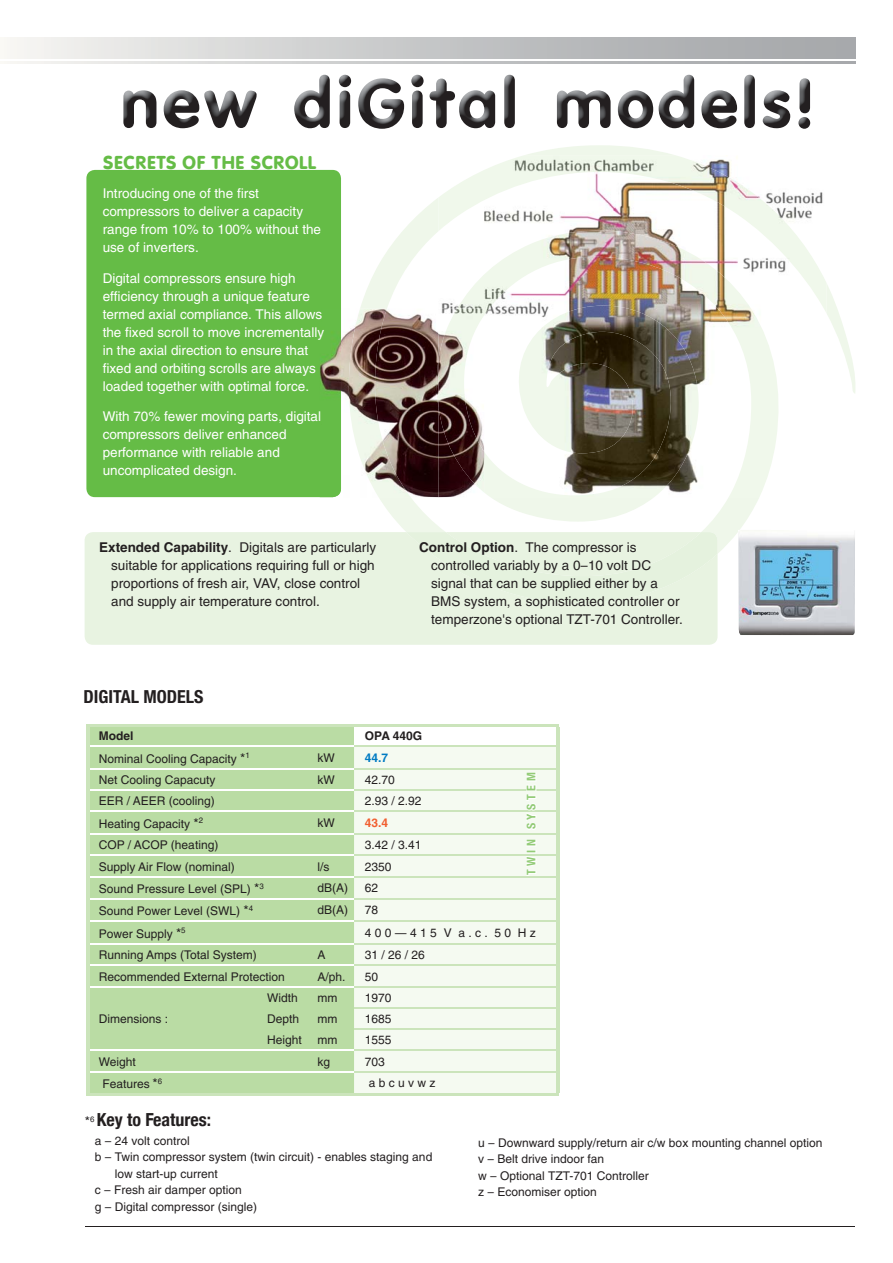
<style>
.page{position:relative;width:893px;height:1263px;background:#fff}
.page>*{position:absolute;margin:0;border:0;box-sizing:border-box;transform-origin:0 0}
.t1{font:19.5px "VAG Round";color:#65bc46}
.t2{font:700 condensed 18px "Helvetica Neue";color:#231f20}
.t3{font:700 condensed 18px "Helvetica Neue";color:#231f20}
.t4{font:13.5px/18px "Helvetica";color:#fff}
.t5{font:13.5px/18px "Helvetica";color:#231f20}
.t6{font:12px/16.5px "Helvetica";color:#231f20}
.t7{font:700 12px "Helvetica";color:#231f20}
.t8{font:700 condensed 12px "Helvetica Neue";letter-spacing:.3em;color:#93cb77}
.t9{font:700 12px "Helvetica";color:#007bc3}
.t10{font:700 12px "Helvetica";color:#f15f30}
.s1{font-weight:700}
.s2{font-size:13.5px}
</style>
<div class="page">
<svg style="left:360px;top:145px;width:495px;height:409px"></svg>
<div style="left:86px;top:170px;width:255px;height:327px;background:#65bc46;border-radius:9px"></div>
<div style="left:85px;top:532px;width:632px;height:113px;background:#e8f3e1"></div>
<div style="left:406px;top:532px;width:311px;height:71px;background:#e8f3e1"></div>
<img style="left:738px;top:530px;width:117px;height:105px">
<img style="left:438px;top:155px;width:388px;height:342px">
<img style="left:341px;top:332px;width:7px;height:65px">
<img style="left:348px;top:309px;width:136px;height:188px">
<img style="left:320px;top:340px;width:21px;height:157px">
<svg style="left:320px;top:411px;width:1px;height:13px"></svg>
<img style="left:438px;top:309px;width:46px;height:184px">
<div style="left:0;top:37px;width:855px;height:21px;background:linear-gradient(to right,#f2f2ef,#9ea1a4)"></div>
<svg style="left:4px;top:62px;width:851px;height:1px"></svg>
<img style="left:123px;top:75px;width:687px;height:53px">
<div style="left:90px;top:727px;width:264px;height:366px;background:#badca4"></div>
<div style="left:354px;top:747px;width:202px;height:346px;background:#f5faf1"></div>
<hr style="left:90px;top:746px;width:264px;height:1px;background:#fff">
<hr style="left:90px;top:768px;width:264px;height:2px;background:#fff">
<hr style="left:90px;top:789px;width:264px;height:2px;background:#fff">
<hr style="left:90px;top:811px;width:264px;height:1px;background:#fff">
<hr style="left:90px;top:833px;width:264px;height:2px;background:#fff">
<hr style="left:90px;top:854px;width:264px;height:2px;background:#fff">
<hr style="left:90px;top:876px;width:264px;height:1px;background:#fff">
<hr style="left:90px;top:898px;width:264px;height:2px;background:#fff">
<hr style="left:90px;top:921px;width:264px;height:1px;background:#fff">
<hr style="left:90px;top:943px;width:264px;height:2px;background:#fff">
<hr style="left:90px;top:964px;width:264px;height:2px;background:#fff">
<hr style="left:90px;top:986px;width:264px;height:1px;background:#fff">
<hr style="left:90px;top:1050px;width:264px;height:1px;background:#fff">
<hr style="left:90px;top:1071px;width:264px;height:1px;background:#fff">
<hr style="left:87px;top:724px;width:472px;height:3px;background:#cbe4bb">
<hr style="left:87px;top:727px;width:3px;height:366px;background:#cbe4bb">
<hr style="left:87px;top:1093px;width:472px;height:3px;background:#cbe4bb">
<hr style="left:354px;top:746px;width:202px;height:1px;background:#cbe4bb">
<hr style="left:354px;top:768px;width:202px;height:2px;background:#cbe4bb">
<hr style="left:354px;top:789px;width:202px;height:2px;background:#cbe4bb">
<hr style="left:354px;top:811px;width:202px;height:1px;background:#cbe4bb">
<hr style="left:354px;top:833px;width:202px;height:2px;background:#cbe4bb">
<hr style="left:354px;top:854px;width:202px;height:2px;background:#cbe4bb">
<hr style="left:354px;top:876px;width:202px;height:1px;background:#cbe4bb">
<hr style="left:354px;top:898px;width:202px;height:2px;background:#cbe4bb">
<hr style="left:354px;top:964px;width:202px;height:2px;background:#cbe4bb">
<hr style="left:354px;top:986px;width:202px;height:1px;background:#cbe4bb">
<hr style="left:354px;top:1007px;width:202px;height:2px;background:#cbe4bb">
<hr style="left:354px;top:1028px;width:202px;height:2px;background:#cbe4bb">
<hr style="left:354px;top:1050px;width:202px;height:1px;background:#cbe4bb">
<hr style="left:354px;top:1071px;width:202px;height:1px;background:#cbe4bb">
<hr style="left:354px;top:921px;width:202px;height:1px;background:#cbe4bb">
<hr style="left:354px;top:943px;width:202px;height:2px;background:#cbe4bb">
<hr style="left:556px;top:727px;width:3px;height:194px;background:#cbe4bb">
<hr style="left:556px;top:921px;width:3px;height:172px;background:#cbe4bb">
<hr style="left:85px;top:1226px;width:770px;height:1px;background:#231f20">
<h1 class="t1" style="left:103px;top:155px;width:215px">SECRETS OF THE SCROLL</h1>
<p class="t4" style="left:103px;top:185px;width:220px">Introducing one of the first compressors to deliver a capacity range from 10% to 100% without the use of inverters.</p>
<p class="t4" style="left:103px;top:270px;width:223px">Digital compressors ensure high efficiency through a unique feature termed axial compliance. This allows the fixed scroll to move incrementally in the axial direction to ensure that fixed and orbiting scrolls are always loaded together with optimal force.</p>
<p class="t4" style="left:103px;top:409px;width:220px">With 70% fewer moving parts, digital compressors deliver enhanced performance with reliable and uncomplicated design.</p>
<p class="t5" style="left:111px;top:540px;width:266px;text-indent:-12px"><span class="s1">Extended Capability</span>. Digitals are particularly suitable for applications requiring full or high proportions of fresh air, VAV, close control and supply air temperature control.</p>
<p class="t5" style="left:431px;top:540px;width:253px;text-indent:-12px"><span class="s1">Control Option</span>. The compressor is controlled variably by a 0–10 volt DC signal that can be supplied either by a BMS system, a sophisticated controller or temperzone's optional TZT-701 Controller.</p>
<h2 class="t3" style="left:83px;top:690px;width:121px">DIGITAL MODELS</h2>
<p class="t7" style="left:99px;top:732px;width:36px">Model</p>
<p class="t7" style="left:365px;top:732px;width:59px">OPA 440G</p>
<p class="t6" style="left:99px;top:752px;width:152px">Nominal Cooling Capacity <span class="s2">*</span><sup>1</sup></p>
<p class="t6" style="left:317px;top:750px;width:19px">kW</p>
<p class="t9" style="left:365px;top:753px;width:25px">44.7</p>
<p class="t6" style="left:99px;top:773px;width:118px">Net Cooling Capacuty</p>
<p class="t6" style="left:317px;top:773px;width:19px">kW</p>
<p class="t6" style="left:365px;top:773px;width:32px">42.70</p>
<p class="t6" style="left:99px;top:794px;width:118px">EER / AEER (cooling)</p>
<p class="t6" style="left:365px;top:794px;width:58px">2.93 / 2.92</p>
<p class="t6" style="left:99px;top:817px;width:106px">Heating Capacity <span class="s2">*</span><sup>2</sup></p>
<p class="t6" style="left:317px;top:815px;width:19px">kW</p>
<p class="t10" style="left:365px;top:818px;width:25px">43.4</p>
<p class="t6" style="left:99px;top:838px;width:121px">COP / ACOP (heating)</p>
<p class="t6" style="left:365px;top:838px;width:58px">3.42 / 3.41</p>
<p class="t6" style="left:99px;top:859px;width:138px">Supply Air Flow (nominal)</p>
<p class="t6" style="left:317px;top:859px;width:13px">l/s</p>
<p class="t6" style="left:365px;top:859px;width:28px">2350</p>
<p class="t6" style="left:99px;top:882px;width:167px">Sound Pressure Level (SPL) <span class="s2">*</span><sup>3</sup></p>
<p class="t6" style="left:317px;top:881px;width:32px">dB(A)</p>
<p class="t6" style="left:365px;top:881px;width:15px">62</p>
<p class="t6" style="left:99px;top:904px;width:156px">Sound Power Level (SWL) <span class="s2">*</span><sup>4</sup></p>
<p class="t6" style="left:317px;top:903px;width:32px">dB(A)</p>
<p class="t6" style="left:365px;top:903px;width:15px">78</p>
<p class="t6" style="left:99px;top:927px;width:88px">Power Supply <span class="s2">*</span><sup>5</sup></p>
<p class="t6" style="left:365px;top:925px;width:172px">4 0 0 — 4 1 5 V a . c . 5 0 H z</p>
<p class="t6" style="left:99px;top:948px;width:160px">Running Amps (Total System)</p>
<p class="t6" style="left:317px;top:948px;width:10px">A</p>
<p class="t6" style="left:365px;top:948px;width:62px">31 / 26 / 26</p>
<p class="t6" style="left:99px;top:969px;width:188px">Recommended External Protection</p>
<p class="t6" style="left:317px;top:969px;width:30px">A/ph.</p>
<p class="t6" style="left:365px;top:969px;width:15px">50</p>
<p class="t6" style="left:267px;top:991px;width:32px">Width</p>
<p class="t6" style="left:317px;top:991px;width:21px">mm</p>
<p class="t6" style="left:365px;top:991px;width:28px">1970</p>
<p class="t6" style="left:99px;top:1012px;width:71px">Dimensions :</p>
<p class="t6" style="left:267px;top:1012px;width:34px">Depth</p>
<p class="t6" style="left:317px;top:1012px;width:21px">mm</p>
<p class="t6" style="left:365px;top:1012px;width:28px">1685</p>
<p class="t6" style="left:267px;top:1033px;width:36px">Height</p>
<p class="t6" style="left:317px;top:1033px;width:21px">mm</p>
<p class="t6" style="left:365px;top:1033px;width:28px">1555</p>
<p class="t6" style="left:99px;top:1054px;width:39px">Weight</p>
<p class="t6" style="left:317px;top:1054px;width:14px">kg</p>
<p class="t6" style="left:365px;top:1054px;width:22px">703</p>
<p class="t6" style="left:102px;top:1077px;width:61px">Features <span class="s2">*</span><sup>6</sup></p>
<p class="t6" style="left:369px;top:1076px;width:68px">a b c u v w z</p>
<p class="t8" style="left:527px;top:875px;width:104px;rotate:-90deg">TWIN SYSTEM</p>
<p class="t5" style="left:85px;top:1114px;width:11px">*<sup>6</sup></p>
<h2 class="t2" style="left:97px;top:1109px;width:116px">Key to Features:</h2>
<p class="t6" style="left:95px;top:1134px;width:96px">a – 24 volt control</p>
<p class="t6" style="left:95px;top:1150px;width:339px">b – Twin compressor system (twin circuit) - enables staging and</p>
<p class="t6" style="left:115px;top:1167px;width:104px">low start-up current</p>
<p class="t6" style="left:95px;top:1183px;width:148px">c – Fresh air damper option</p>
<p class="t6" style="left:95px;top:1200px;width:164px">g – Digital compressor (single)</p>
<p class="t6" style="left:478px;top:1135px;width:346px">u – Downward supply/return air c/w box mounting channel option v – Belt drive indoor fan<br>w – Optional TZT-701 Controller<br>z – Economiser option</p>
</div>
